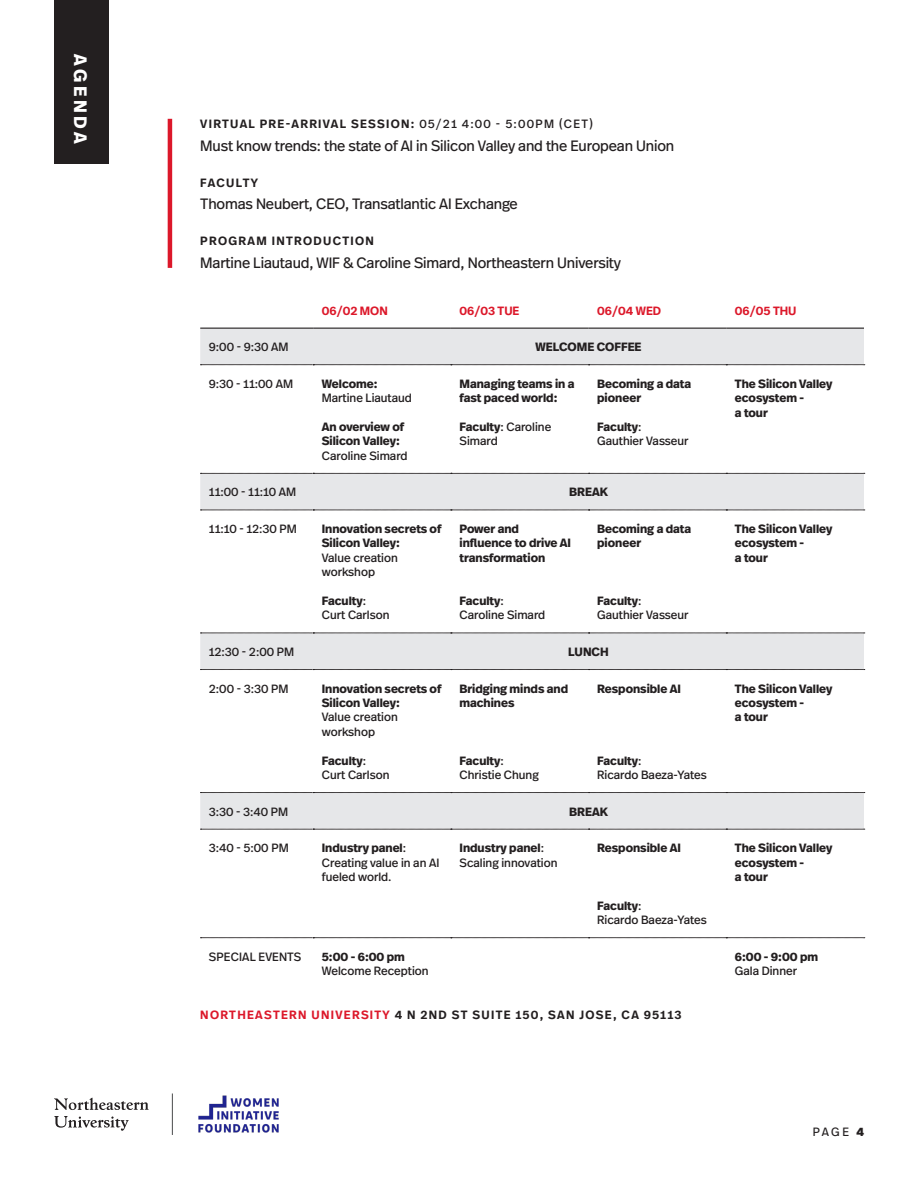
<style>
.page{position:relative;width:918px;height:1188px;background:#fff}
.page>*{position:absolute;margin:0;border:0;box-sizing:border-box;transform-origin:0 0}
.t1{font:700 18px "Real Head Pro";letter-spacing:.2em;color:#fff}
.Body{font:15px "Real Head Pro";letter-spacing:-.01em;color:#231f20}
.t2{font:12px/14.4px "Real Head Pro";color:#231f20}
.t3{font:700 12px/14.4px "Real Head Pro";color:#231f20}
.Body-2{font:600 12px "Real Head Pro";letter-spacing:.11em;color:#231f20}
.t4{font:600 12px "Real Head Pro";color:#dc182a}
.t5{font:12px "Real Head Pro";color:#231f20}
.s1{font-weight:400}
.s2{font-weight:700}
.s3{color:#dc182a}
.s4{font-weight:800}
</style>
<div class="page">
<hr style="left:168px;top:119px;width:4px;height:149px;background:#dc182a">
<div style="left:54px;top:0;width:55px;height:164px;background:#231f20"></div>
<svg style="left:200px;top:329px;width:664px;height:500px"></svg>
<hr style="left:200px;top:328px;width:113px;height:1px;background:#231f20">
<hr style="left:313px;top:328px;width:138px;height:1px;background:#231f20">
<hr style="left:451px;top:328px;width:138px;height:1px;background:#231f20">
<hr style="left:589px;top:328px;width:137px;height:1px;background:#231f20">
<hr style="left:726px;top:328px;width:138px;height:1px;background:#231f20">
<svg style="left:200px;top:364px;width:665px;height:1px"></svg>
<svg style="left:200px;top:473px;width:665px;height:1px"></svg>
<svg style="left:200px;top:510px;width:665px;height:1px"></svg>
<svg style="left:200px;top:633px;width:665px;height:1px"></svg>
<svg style="left:200px;top:669px;width:665px;height:1px"></svg>
<svg style="left:200px;top:792px;width:665px;height:1px"></svg>
<svg style="left:200px;top:829px;width:665px;height:1px"></svg>
<svg style="left:200px;top:937px;width:665px;height:1px"></svg>
<img style="left:198px;top:1095px;width:81px;height:38px">
<svg style="left:54px;top:1116px;width:75px;height:15px"></svg>
<svg style="left:54px;top:1098px;width:95px;height:12px"></svg>
<hr style="left:172px;top:1094px;width:1px;height:41px;background:#494a4b">
<p class="t1" style="left:94px;top:54px;width:91px;rotate:90deg">AGENDA</p>
<p class="Body-2" style="left:200px;top:116px;width:394px">VIRTUAL PRE-ARRIVAL SESSION: <span class="s1">05/21 4:00 - 5:00PM (CET)</span></p>
<p class="Body" style="left:200px;top:135px;width:476px">Must know trends: the state of AI in Silicon Valley and the European Union</p>
<p class="Body-2" style="left:200px;top:174px;width:59px">FACULTY</p>
<p class="Body" style="left:200px;top:194px;width:319px">Thomas Neubert, CEO, Transatlantic AI Exchange</p>
<p class="Body-2" style="left:200px;top:233px;width:175px">PROGRAM INTRODUCTION</p>
<p class="Body" style="left:200px;top:252px;width:422px">Martine Liautaud, WIF &amp; Caroline Simard, Northeastern University</p>
<p class="t4" style="left:322px;top:302px;width:67px">06/02 MON</p>
<p class="t4" style="left:460px;top:302px;width:61px">06/03 TUE</p>
<p class="t4" style="left:597px;top:302px;width:65px">06/04 WED</p>
<p class="t4" style="left:735px;top:302px;width:63px">06/05 THU</p>
<p class="t2" style="left:209px;top:340px;width:81px">9:00 - 9:30 AM</p>
<p class="t3" style="left:536px;top:340px;width:108px">WELCOME COFFEE</p>
<p class="t2" style="left:209px;top:376px;width:86px">9:30 - 11:00 AM</p>
<p class="t2" style="left:322px;top:376px;width:92px"><span class="s2">Welcome:<br></span>Martine Liautaud</p>
<p class="t3" style="left:322px;top:419px;width:84px">An overview of<br>Silicon Valley:</p>
<p class="t2" style="left:322px;top:448px;width:87px">Caroline Simard</p>
<p class="t3" style="left:460px;top:376px;width:116px">Managing teams in a fast paced world:</p>
<p class="t2" style="left:460px;top:419px;width:93px"><span class="s2">Faculty</span>: Caroline<br>Simard</p>
<p class="t3" style="left:597px;top:376px;width:96px">Becoming a data pioneer</p>
<p class="t2" style="left:597px;top:419px;width:93px"><span class="s2">Faculty</span>:<br>Gauthier Vasseur</p>
<p class="t2" style="left:209px;top:485px;width:89px">11:00 - 11:10 AM</p>
<p class="t3" style="left:569px;top:485px;width:40px">BREAK</p>
<p class="t2" style="left:209px;top:521px;width:90px">11:10 - 12:30 PM</p>
<p class="t3" style="left:322px;top:521px;width:121px">Innovation secrets of</p>
<p class="t2" style="left:322px;top:536px;width:79px"><span class="s2">Silicon Valley:<br></span>Value creation workshop</p>
<p class="t2" style="left:322px;top:593px;width:69px"><span class="s2">Faculty</span>:<br>Curt Carlson</p>
<p class="t3" style="left:597px;top:521px;width:96px">Becoming a data pioneer</p>
<p class="t3" style="left:460px;top:521px;width:113px">Power and influence to drive AI transformation</p>
<p class="t2" style="left:460px;top:593px;width:87px"><span class="s2">Faculty</span>:<br>Caroline Simard</p>
<p class="t2" style="left:597px;top:593px;width:93px"><span class="s2">Faculty</span>:<br>Gauthier Vasseur</p>
<p class="t2" style="left:209px;top:644px;width:87px">12:30 - 2:00 PM</p>
<p class="t3" style="left:568px;top:644px;width:42px">LUNCH</p>
<p class="t2" style="left:209px;top:681px;width:81px">2:00 - 3:30 PM</p>
<p class="t3" style="left:322px;top:681px;width:121px">Innovation secrets of</p>
<p class="t2" style="left:322px;top:695px;width:79px"><span class="s2">Silicon Valley:<br></span>Value creation workshop</p>
<p class="t2" style="left:322px;top:753px;width:69px"><span class="s2">Faculty</span>:<br>Curt Carlson</p>
<p class="t3" style="left:460px;top:681px;width:110px">Bridging minds and machines</p>
<p class="t3" style="left:597px;top:681px;width:85px">Responsible AI</p>
<p class="t2" style="left:460px;top:753px;width:81px"><span class="s2">Faculty</span>:<br>Christie Chung</p>
<p class="t2" style="left:597px;top:753px;width:111px"><span class="s2">Faculty</span>:<br>Ricardo Baeza-Yates</p>
<p class="t2" style="left:209px;top:804px;width:81px">3:30 - 3:40 PM</p>
<p class="t3" style="left:569px;top:804px;width:40px">BREAK</p>
<p class="t2" style="left:209px;top:841px;width:81px">3:40 - 5:00 PM</p>
<p class="t2" style="left:322px;top:841px;width:119px"><span class="s2">Industry panel</span>:<br>Creating value in an AI fueled world.</p>
<p class="t2" style="left:460px;top:841px;width:99px"><span class="s2">Industry panel</span>:<br>Scaling innovation</p>
<p class="t3" style="left:597px;top:841px;width:85px">Responsible AI</p>
<p class="t2" style="left:597px;top:898px;width:111px"><span class="s2">Faculty</span>:<br>Ricardo Baeza-Yates</p>
<p class="t2" style="left:209px;top:949px;width:94px">SPECIAL EVENTS</p>
<p class="t3" style="left:322px;top:949px;width:85px">5:00 - 6:00 pm</p>
<p class="t2" style="left:322px;top:964px;width:108px">Welcome Reception</p>
<p class="Body-2" style="left:200px;top:1007px;width:483px"><span class="s3">NORTHEASTERN UNIVERSITY</span> 4 N 2ND ST SUITE 150, SAN JOSE, CA 95113</p>
<p class="t3" style="left:735px;top:376px;width:99px">The Silicon Valley ecosystem -</p>
<p class="t3" style="left:735px;top:405px;width:34px">a tour</p>
<p class="t3" style="left:735px;top:521px;width:99px">The Silicon Valley ecosystem -</p>
<p class="t3" style="left:735px;top:550px;width:34px">a tour</p>
<p class="t3" style="left:735px;top:681px;width:99px">The Silicon Valley ecosystem -</p>
<p class="t3" style="left:735px;top:710px;width:34px">a tour</p>
<p class="t3" style="left:735px;top:841px;width:99px">The Silicon Valley ecosystem -</p>
<p class="t3" style="left:735px;top:869px;width:34px">a tour</p>
<p class="t3" style="left:735px;top:949px;width:85px">6:00 - 9:00 pm</p>
<p class="t2" style="left:735px;top:964px;width:64px">Gala Dinner</p>
<p class="t5" style="left:813px;top:1123px;width:53px">PAGE <span class="s4">4</span></p>
</div>
